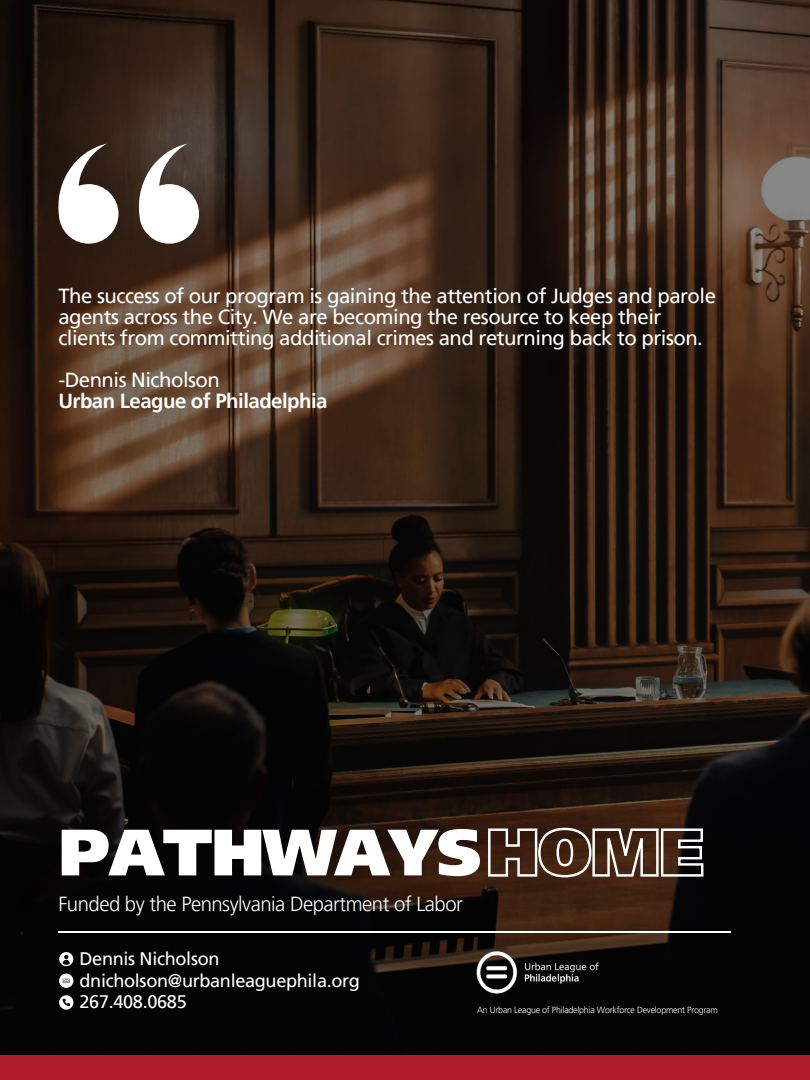
<style>
.page{position:relative;width:810px;height:1080px;background:#fff}
.page>*{position:absolute;margin:0;border:0;box-sizing:border-box;transform-origin:0 0}
.t1{font:900 65.44px "Frutiger LT Pro";letter-spacing:-.02em;color:#fff}
.t2{font:20.38px/21.1px "Frutiger LT Pro";letter-spacing:-.025em;color:#fff}
.t3{font:700 20.38px/21.1px "Frutiger LT Pro";letter-spacing:-.025em;color:#fff}
.t4{font:300 20.38px "Frutiger LT Pro";letter-spacing:-.025em;color:#fff}
.t5{font:18.12px/21.6px "Frutiger LT Pro";letter-spacing:-.02em;color:#fff}
.t6{font:300 8.88px "Frutiger LT Pro";letter-spacing:-.025em;color:#fffffe}
.s1{font-weight:400}
.s2{color:rgb(0 0 0/0)}
</style>
<div class="page">
<img style="left:0;top:0;width:810px;height:1055px">
<hr style="left:58px;top:932px;width:673px;height:1px;background:#fffffe">
<svg style="left:59px;top:995px;width:14px;height:15px"></svg>
<svg style="left:59px;top:974px;width:14px;height:14px"></svg>
<svg style="left:62px;top:978px;width:8px;height:5px"></svg>
<svg style="left:59px;top:952px;width:14px;height:14px"></svg>
<img style="left:477px;top:948px;width:126px;height:51px">
<svg style="left:58px;top:144px;width:60px;height:100px"></svg>
<svg style="left:139px;top:144px;width:60px;height:100px"></svg>
<svg style="left:487px;top:826px;width:218px;height:53px"></svg>
<div style="left:0;top:1055px;width:810px;height:25px;background:#b01c2e"></div>
<h2 class="t2" style="left:58px;top:285px;width:659px">The success of our program is gaining the attention of Judges and parole agents across the City. We are becoming the resource to keep their clients from committing additional crimes and returning back to prison.</h2>
<h1 class="t3" style="left:58px;top:370px;width:271px"><span class="s1">-Dennis Nicholson<br></span>Urban League of Philadelphia</h1>
<h1 class="t1" style="left:58px;top:813px;width:647px">PATHWAYS<span class="s2">HOME</span></h1>
<p class="t4" style="left:58px;top:891px;width:406px">Funded by the Pennsylvania Department of Labor</p>
<p class="t5" style="left:80px;top:948px;width:282px">Dennis Nicholson dnicholson@urbanleaguephila.org<br>267.408.0685</p>
<h2 class="t6" style="left:477px;top:1005px;width:242px">An Urban League of Philadelphia Workforce Development Program</h2>
</div>
